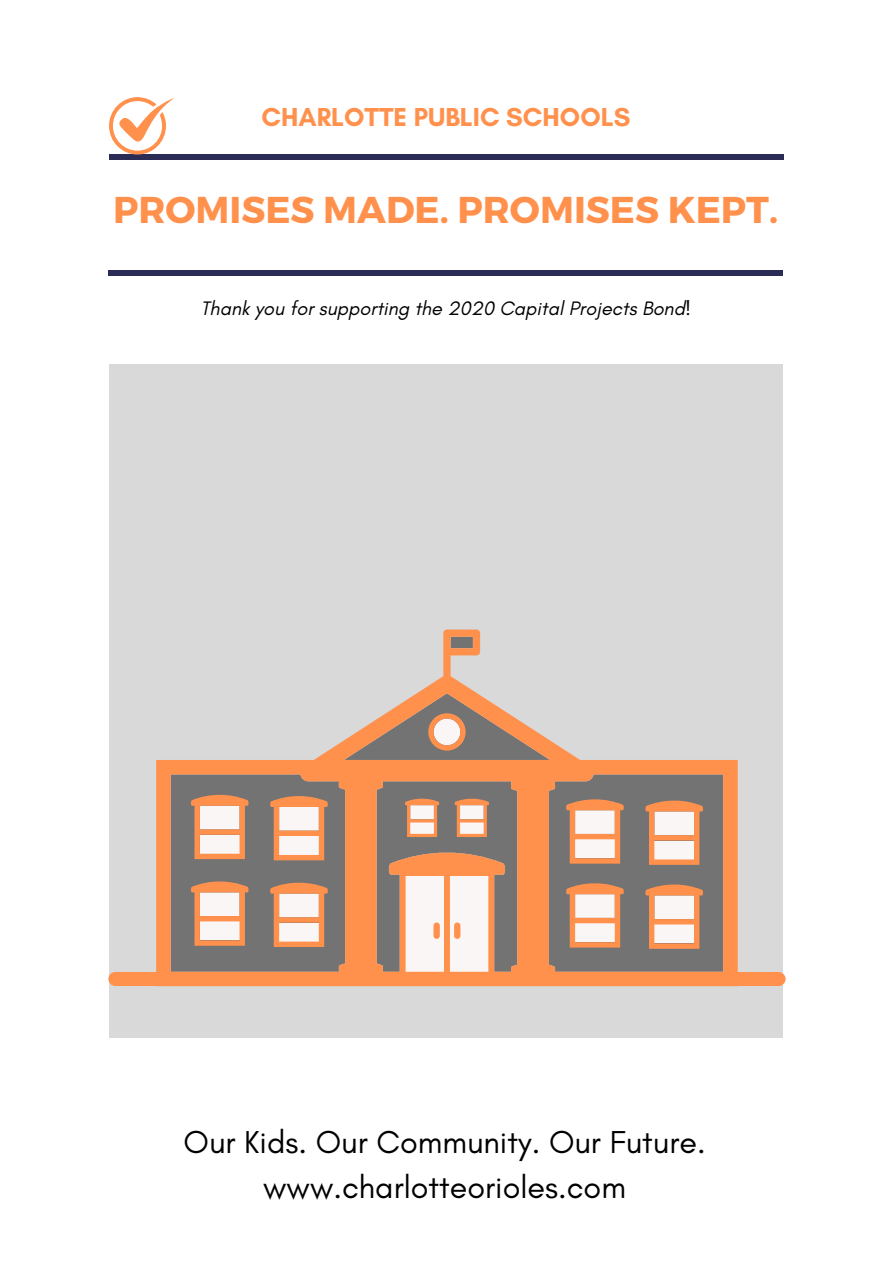
<style>
.page{position:relative;width:893px;height:1263px;background:#fff}
.page>*{position:absolute;margin:0;border:0;box-sizing:border-box;transform-origin:0 0}
.t1{font:700 37.35px "Montserrat";color:#ff914d}
.t2{font:32.33px "Glacial Indifference";color:#000}
.t3{font:700 26.47px "Glacial Indifference";color:#ff914d}
.t4{font:italic 19.88px "Glacial Indifference";color:#000}
</style>
<div class="page">
<div style="left:109px;top:364px;width:673px;height:673px;background:#d9d9d9"></div>
<svg style="left:109px;top:629px;width:676px;height:357px"></svg>
<div style="left:454px;top:922px;width:6px;height:17px;background:#ff914d;border-radius:3px"></div>
<div style="left:433px;top:922px;width:7px;height:17px;background:#ff914d;border-radius:3px"></div>
<div style="left:109px;top:154px;width:675px;height:5px;background:#2b2c56"></div>
<div style="left:109px;top:270px;width:674px;height:5px;background:#2b2c56"></div>
<svg style="left:109px;top:97px;width:65px;height:58px"></svg>
<p class="t3" style="left:261px;top:100px;width:370px">CHARLOTTE PUBLIC SCHOOLS</p>
<p class="t1" style="left:113px;top:185px;width:666px">PROMISES MADE. PROMISES KEPT.</p>
<p class="t4" style="left:201px;top:296px;width:491px">Thank you for supporting the 2020 Capital Projects Bond!</p>
<p class="t2" style="left:184px;top:1122px;width:523px">Our Kids. Our Community. Our Future.</p>
<p class="t2" style="left:263px;top:1167px;width:364px">www.charlotteorioles.com</p>
</div>
